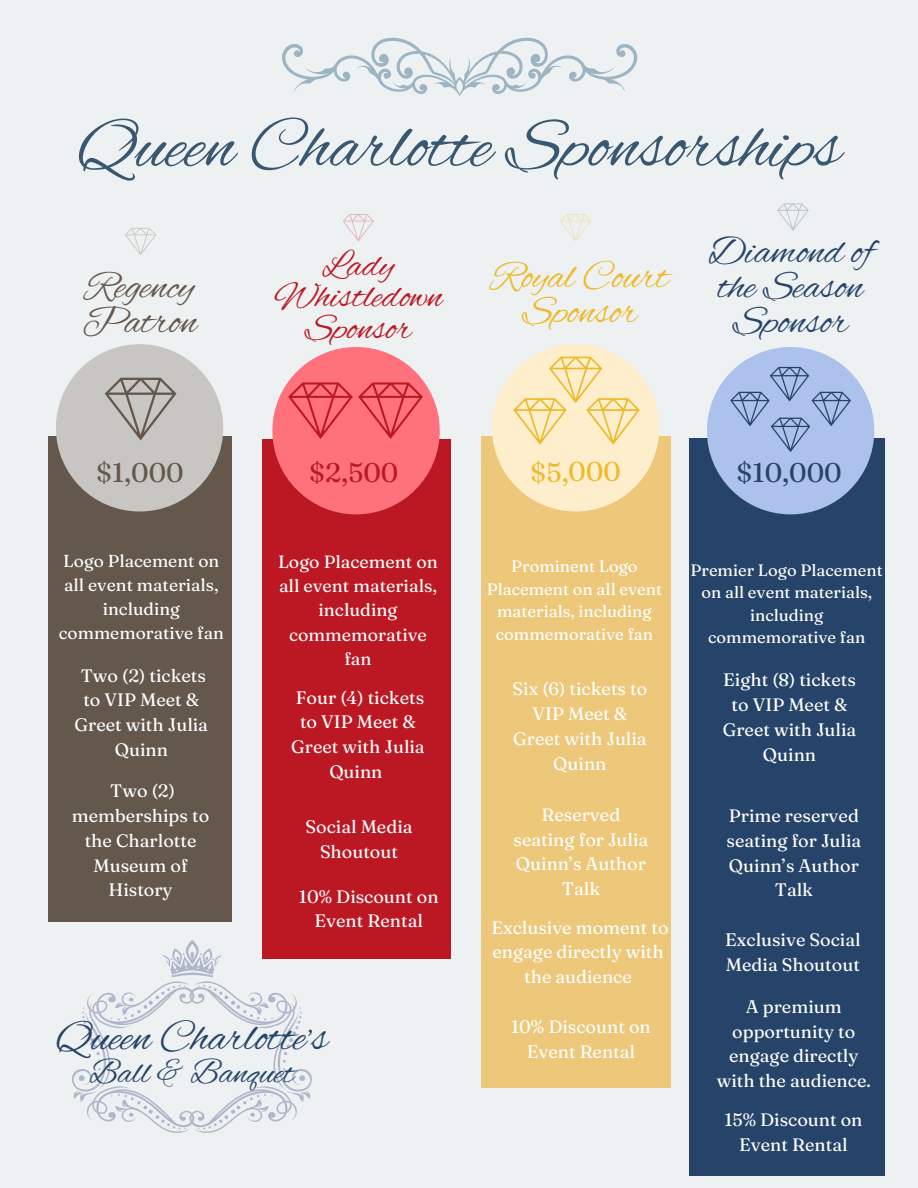
<style>
.page{position:relative;width:918px;height:1188px;background:#eef1f2}
.page>*{position:absolute;margin:0;border:0;box-sizing:border-box;transform-origin:0 0}
.t1{font:73.8px "Alex Brush";color:#385771}
.t2{font:44.4px "Alex Brush";color:#264469}
.t3{font:40.5px/34.8px "Alex Brush";color:#264469;text-align:center}
.t4{font:40.5px/34.8px "Alex Brush";color:#eeba2b;text-align:center}
.t5{font:40.5px/34.8px "Alex Brush";color:#64584d}
.t6{font:37.5px/31.5px "Alex Brush";color:#bc1823;text-align:center}
.t7{font:35.25px "Alex Brush";color:#264469}
.t8{font:27px "Fraunces 9 pt";color:#264469}
.t9{font:27px "Fraunces 9 pt";color:#64584d}
.t10{font:27px "Fraunces 9 pt";color:#bc1823}
.t11{font:27px "Fraunces 9 pt";color:#eeba2b}
.t12{font:18px/24.8px "Fraunces 9 pt";color:#fff;text-align:center}
.t13{font:17.7px/24.5px "Fraunces 9 pt";color:#fff;text-align:center}
.t14{font:17.4px/23.9px "Fraunces 9 pt";color:#fff;text-align:center}
.t15{font:16.5px/22.5px "Fraunces 9 pt";color:#fff;text-align:center}
</style>
<div class="page">
<div style="left:689px;top:438px;width:196px;height:738px;background:#264469"></div>
<div style="left:707px;top:347px;width:167px;height:167px;background:#acc1eb;border-radius:50%"></div>
<svg style="left:730px;top:367px;width:121px;height:85px"></svg>
<svg style="left:282px;top:37px;width:355px;height:59px"></svg>
<svg style="left:125px;top:228px;width:31px;height:27px"></svg>
<div style="left:48px;top:437px;width:184px;height:485px;background:#64584d"></div>
<div style="left:56px;top:344px;width:167px;height:168px;background:#c8c6c3;border-radius:50%"></div>
<svg style="left:105px;top:378px;width:72px;height:62px"></svg>
<div style="left:262px;top:439px;width:188px;height:520px;background:#bc1823"></div>
<div style="left:272px;top:347px;width:168px;height:167px;background:#ff727c;border-radius:50%"></div>
<svg style="left:288px;top:382px;width:135px;height:57px"></svg>
<div style="left:481px;top:437px;width:190px;height:651px;background:#edc87b"></div>
<div style="left:492px;top:344px;width:167px;height:168px;background:#fec;border-radius:50%"></div>
<svg style="left:513px;top:357px;width:126px;height:87px"></svg>
<svg style="left:72px;top:940px;width:240px;height:193px"></svg>
<svg style="left:343px;top:214px;width:31px;height:28px"></svg>
<svg style="left:560px;top:214px;width:31px;height:28px"></svg>
<svg style="left:777px;top:203px;width:32px;height:28px"></svg>
<h3 class="t1" style="left:77px;top:105px;width:765px">Queen Charlotte Sponsorships</h3>
<h4 class="t5" style="left:82px;top:272px;width:117px">Regency<br>Patron</h4>
<p class="t6" style="left:274px;top:251px;width:170px">Lady<br>Whistledown<br>Sponsor</p>
<h2 class="t4" style="left:491px;top:261px;width:179px">Royal Court<br>Sponsor</h2>
<p class="t3" style="left:708px;top:237px;width:166px">Diamond of the Season<br>Sponsor</p>
<h4 class="t9" style="left:96px;top:455px;width:89px">$1,000</h4>
<p class="t14" style="left:59px;top:549px;width:167px">Logo Placement on all event materials, including commemorative fan</p>
<p class="t12" style="left:75px;top:663px;width:135px">Two (2) tickets to VIP Meet &amp;<br>Greet with Julia<br>Quinn</p>
<h4 class="t12" style="left:72px;top:778px;width:139px">Two (2) memberships to the Charlotte<br>Museum of<br>History</h4>
<p class="t10" style="left:309px;top:455px;width:91px">$2,500</p>
<p class="t13" style="left:278px;top:549px;width:161px">Logo Placement on all event materials, including commemorative fan</p>
<p class="t12" style="left:291px;top:685px;width:135px">Four (4) tickets to VIP Meet &amp;<br>Greet with Julia<br>Quinn</p>
<p class="t12" style="left:306px;top:814px;width:109px">Social Media<br>Shoutout</p>
<p class="t12" style="left:299px;top:884px;width:141px">10% Discount on<br>Event Rental</p>
<h3 class="t2" style="left:56px;top:1013px;width:273px">Queen Charlotte’s</h3>
<h2 class="t7" style="left:89px;top:1053px;width:206px">Ball &amp; Banquet</h2>
<p class="t11" style="left:530px;top:456px;width:92px;rotate:-1deg">$5,000</p>
<p class="t8" style="left:737px;top:455px;width:107px">$10,000</p>
<p class="t15" style="left:487px;top:555px;width:177px">Prominent Logo<br>Placement on all event materials, including commemorative fan</p>
<p class="t12" style="left:513px;top:676px;width:136px">Six (6) tickets to<br>VIP Meet &amp;<br>Greet with Julia<br>Quinn</p>
<p class="t12" style="left:514px;top:802px;width:136px">Reserved seating for Julia<br>Quinn’s Author<br>Talk</p>
<p class="t12" style="left:492px;top:915px;width:179px">Exclusive moment to engage directly with the audience</p>
<p class="t12" style="left:511px;top:1014px;width:141px">10% Discount on<br>Event Rental</p>
<h1 class="t15" style="left:691px;top:558px;width:194px">Premier Logo Placement on all event materials, including commemorative fan</h1>
<p class="t12" style="left:723px;top:667px;width:135px">Eight (8) tickets to VIP Meet &amp;<br>Greet with Julia<br>Quinn</p>
<h2 class="t12" style="left:727px;top:803px;width:136px">Prime reserved seating for Julia<br>Quinn’s Author<br>Talk</h2>
<p class="t12" style="left:725px;top:927px;width:137px;text-align:left">Exclusive Social<br>Media Shoutout</p>
<p class="t12" style="left:717px;top:994px;width:156px">A premium opportunity to engage directly with the audience.</p>
<p class="t12" style="left:724px;top:1107px;width:140px">15% Discount on<br>Event Rental</p>
</div>
